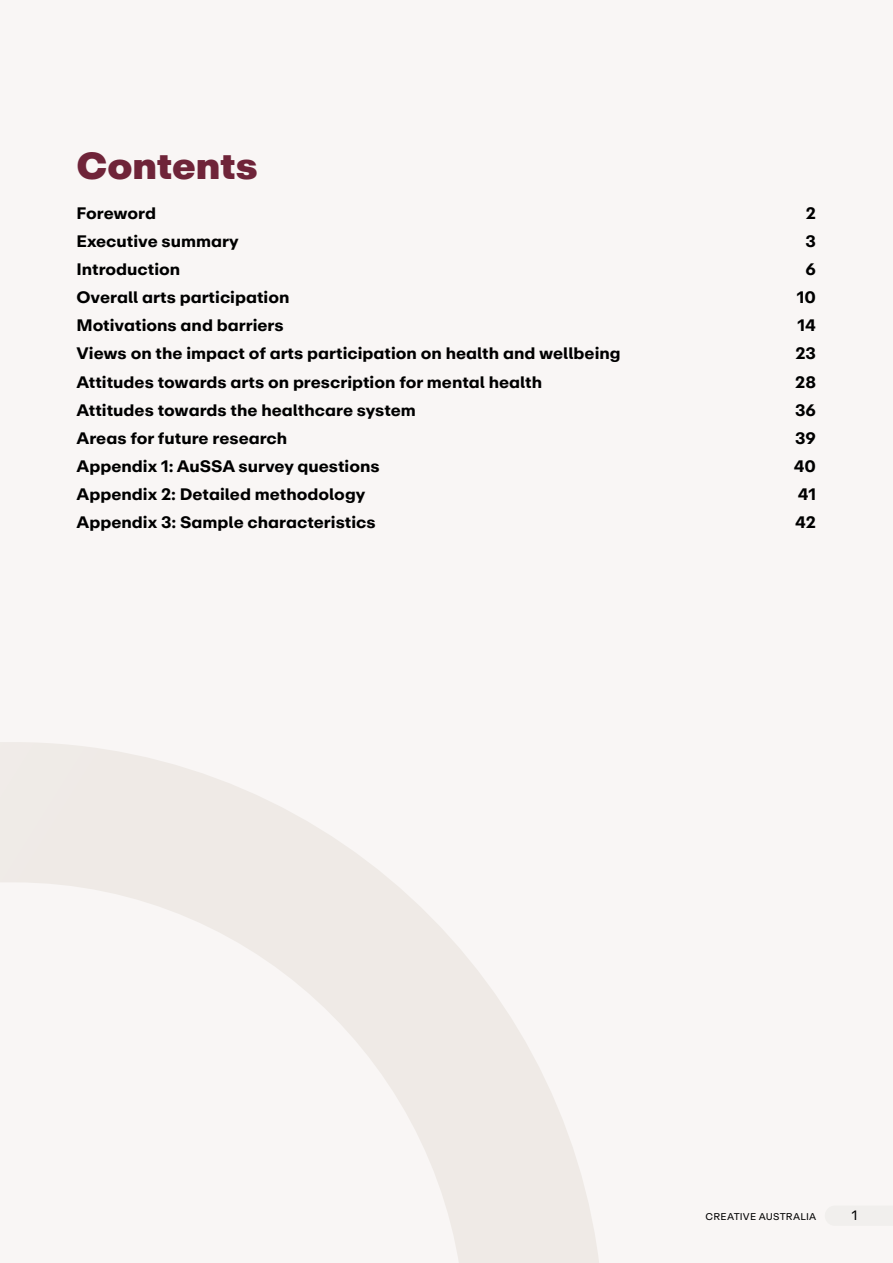
<style>
.page{position:relative;width:893px;height:1263px;background:#f9f6f5}
.page>*{position:absolute;margin:0;border:0;box-sizing:border-box;transform-origin:0 0}
.TOC_Heading{font:900 37.5px "ABC Repro";letter-spacing:-.005em;color:#6f2439}
.TOC_H1{font:700 16.5px "ABC Repro";color:#000}
.t1{font:13.5px "ABC Repro";color:#000}
.t2{font:9.75px "ABC Repro";letter-spacing:.02em;color:#000}
</style>
<div class="page">
<svg style="left:0;top:742px;width:599px;height:521px"></svg>
<p class="TOC_Heading" style="left:77px;top:140px;width:183px">Contents</p>
<p class="TOC_H1" style="left:77px;top:203px;width:81px">Foreword</p>
<p class="TOC_H1" style="left:806px;top:203px;width:12px">2</p>
<p class="TOC_H1" style="left:77px;top:231px;width:164px">Executive summary</p>
<p class="TOC_H1" style="left:805px;top:231px;width:12px">3</p>
<p class="TOC_H1" style="left:77px;top:259px;width:105px">Introduction</p>
<p class="TOC_H1" style="left:806px;top:259px;width:12px">6</p>
<p class="TOC_H1" style="left:77px;top:287px;width:214px">Overall arts participation</p>
<p class="TOC_H1" style="left:797px;top:287px;width:21px">10</p>
<p class="TOC_H1" style="left:77px;top:315px;width:209px">Motivations and barriers</p>
<p class="TOC_H1" style="left:798px;top:315px;width:20px">14</p>
<p class="TOC_H1" style="left:77px;top:343px;width:546px">Views on the impact of arts participation on health and wellbeing</p>
<p class="TOC_H1" style="left:795px;top:343px;width:22px">23</p>
<p class="TOC_H1" style="left:77px;top:371px;width:467px">Attitudes towards arts on prescription for mental health</p>
<p class="TOC_H1" style="left:795px;top:371px;width:22px">28</p>
<p class="TOC_H1" style="left:77px;top:399px;width:341px">Attitudes towards the healthcare system</p>
<p class="TOC_H1" style="left:795px;top:399px;width:23px">36</p>
<p class="TOC_H1" style="left:77px;top:427px;width:212px">Areas for future research</p>
<p class="TOC_H1" style="left:795px;top:427px;width:22px">39</p>
<p class="TOC_H1" style="left:77px;top:455px;width:305px">Appendix 1: AuSSA survey questions</p>
<p class="TOC_H1" style="left:794px;top:455px;width:24px">40</p>
<p class="TOC_H1" style="left:77px;top:483px;width:290px">Appendix 2: Detailed methodology</p>
<p class="TOC_H1" style="left:798px;top:483px;width:20px">41</p>
<p class="TOC_H1" style="left:77px;top:511px;width:301px">Appendix 3: Sample characteristics</p>
<p class="TOC_H1" style="left:795px;top:511px;width:22px">42</p>
<p class="t2" style="left:706px;top:1210px;width:112px">CREATIVE AUSTRALIA</p>
<p class="t1" style="left:852px;top:1207px;width:7px">1</p>
</div>
